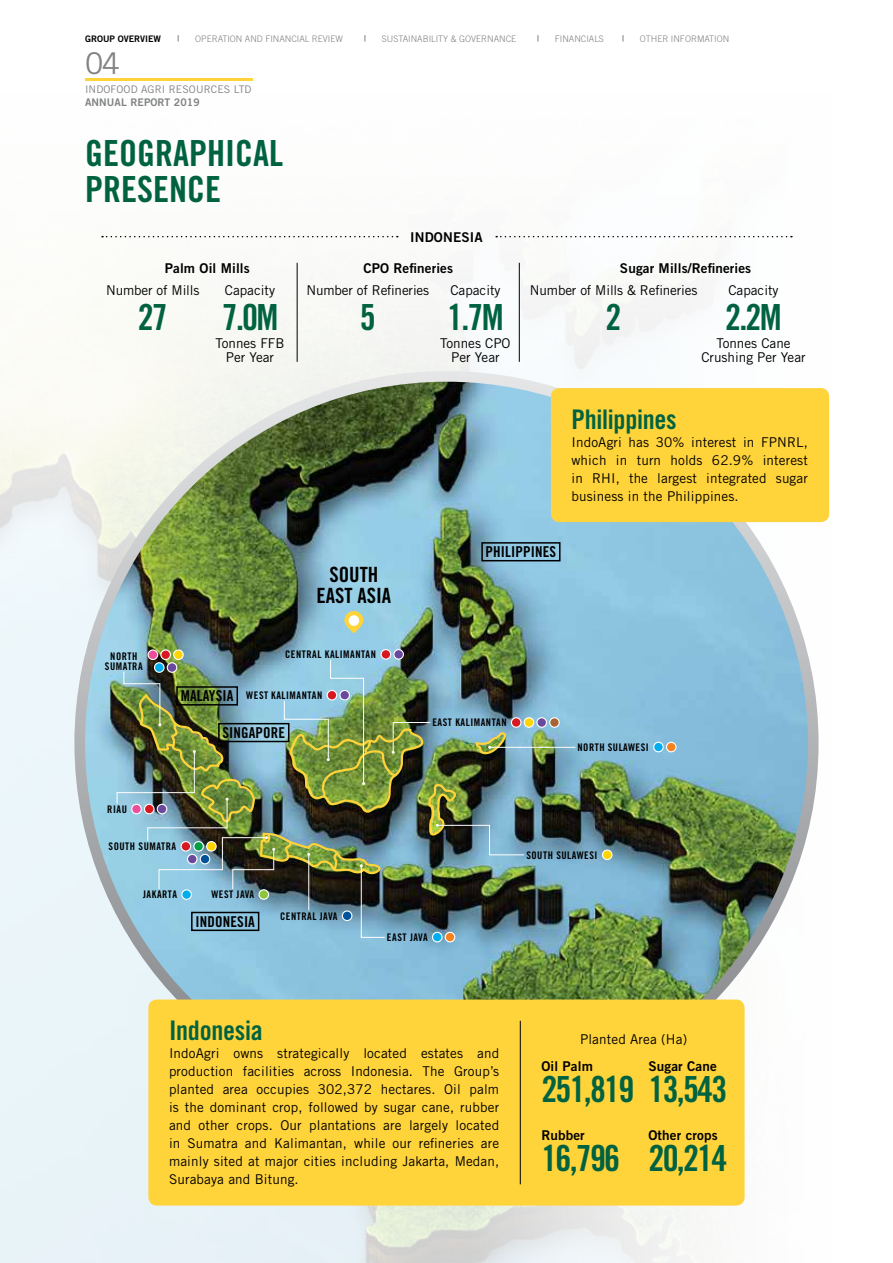
<style>
.page{position:relative;width:893px;height:1263px;background:#fff}
.page>*{position:absolute;margin:0;border:0;box-sizing:border-box;transform-origin:0 0}
.t1{font:36px/36px "Trade Gothic LT Std Bd Cn 20";color:#006240}
.t2{font:36px "Trade Gothic LT Std Bd Cn 20";letter-spacing:-.05em;color:#006240}
.t3{font:30px "Trade Gothic LT Std";color:#808284}
.t4{font:27px "Trade Gothic LT Std Bd Cn 20";letter-spacing:-.01em;color:#006240}
.t5{font:21px/21px "Trade Gothic LT Std Bd Cn 20";color:#000;text-align:center}
.t6{font:15px "Trade Gothic LT Std Bd Cn 20";letter-spacing:.01em;color:#000}
.t7{font:13.5px/18px "Trade Gothic LT Std";color:#000;text-align:center}
.t8{font:13.5px "Trade Gothic LT Std Bd 2";letter-spacing:.01em;color:#000}
.t9{font:10.5px/10.5px "Trade Gothic LT Std Bd Cn 20";letter-spacing:.05em;color:#000;text-align:center}
.t10{font:10.5px "Trade Gothic LT Std";letter-spacing:.01em;color:#808284}
.t11{font:10.5px "Trade Gothic LT Std Bd 2";letter-spacing:.01em;color:#808284}
.t12{font:300 9px "Trade Gothic LT Std";color:#808284}
.t13{font:9px "Trade Gothic LT Std Bd 2";color:#000}
</style>
<div class="page">
<img style="left:0;top:35px;width:830px;height:1228px">
<svg style="left:74px;top:371px;width:745px;height:744px;background:#c1c3c5"></svg>
<img style="left:85px;top:382px;width:723px;height:722px;border-radius:361px">
<div style="left:481px;top:542px;width:79px;height:19px;border:2px solid #000"></div>
<svg style="left:344px;top:611px;width:19px;height:22px"></svg>
<div style="left:349px;top:615px;width:10px;height:11px;background:#fff;border-radius:50%"></div>
<div style="left:148px;top:650px;width:10px;height:9px;background:#ee4d9b;border-radius:50%"></div>
<div style="left:148px;top:649px;width:10px;height:11px;border:1px solid #fff;border-radius:50%"></div>
<div style="left:161px;top:650px;width:9px;height:9px;background:#d71820;border-radius:50%"></div>
<div style="left:160px;top:649px;width:11px;height:11px;border:1px solid #fff;border-radius:50%"></div>
<svg style="left:174px;top:650px;width:9px;height:9px"></svg>
<div style="left:173px;top:649px;width:11px;height:11px;border:1px solid #fff;border-radius:50%"></div>
<div style="left:381px;top:650px;width:10px;height:9px;background:#d71820;border-radius:50%"></div>
<div style="left:381px;top:649px;width:10px;height:11px;border:1px solid #fff;border-radius:50%"></div>
<div style="left:524px;top:718px;width:10px;height:9px;background:#ffd400;border-radius:50%"></div>
<div style="left:524px;top:717px;width:10px;height:11px;border:1px solid #fff;border-radius:50%"></div>
<div style="left:602px;top:850px;width:10px;height:10px;background:#ffd400;border-radius:50%"></div>
<div style="left:602px;top:849px;width:10px;height:11px;border:1px solid #fff;border-radius:50%"></div>
<div style="left:666px;top:742px;width:10px;height:10px;background:#f5821f;border-radius:50%"></div>
<div style="left:666px;top:742px;width:10px;height:10px;border:1px solid #fff;border-radius:50%"></div>
<div style="left:654px;top:742px;width:9px;height:10px;background:#00aeef;border-radius:50%"></div>
<div style="left:653px;top:742px;width:11px;height:10px;border:1px solid #fff;border-radius:50%"></div>
<div style="left:394px;top:650px;width:9px;height:9px;background:#6a489d;border-radius:50%"></div>
<div style="left:393px;top:649px;width:11px;height:11px;border:1px solid #fff;border-radius:50%"></div>
<div style="left:537px;top:718px;width:9px;height:9px;background:#6a489d;border-radius:50%"></div>
<div style="left:536px;top:717px;width:11px;height:11px;border:1px solid #fff;border-radius:50%"></div>
<div style="left:550px;top:718px;width:9px;height:9px;background:#a76534;border-radius:50%"></div>
<div style="left:549px;top:717px;width:11px;height:11px;border:1px solid #fff;border-radius:50%"></div>
<hr style="left:490px;top:747px;width:85px;height:1px;background:#fff">
<div style="left:551px;top:388px;width:278px;height:134px;background:#ffd33a;border-radius:9px"></div>
<svg style="left:496px;top:236px;width:296px;height:1px"></svg>
<svg style="left:102px;top:236px;width:296px;height:1px"></svg>
<hr style="left:297px;top:263px;width:1px;height:99px;background:#000">
<hr style="left:519px;top:263px;width:1px;height:99px;background:#000">
<div style="left:148px;top:999px;width:597px;height:206px;background:#ffd33a;border-radius:9px"></div>
<hr style="left:520px;top:1021px;width:1px;height:163px;background:#000">
<img style="left:116px;top:659px;width:409px;height:438px">
<div style="left:218px;top:723px;width:71px;height:19px;border:2px solid #000"></div>
<hr style="left:85px;top:79px;width:167px;height:2px;background:#ffd33a">
<p class="t13" style="left:85px;top:33px;width:78px">GROUP OVERVIEW</p>
<p class="t12" style="left:195px;top:33px;width:149px">OPERATION AND FINANCIAL REVIEW</p>
<p class="t12" style="left:382px;top:33px;width:136px">SUSTAINABILITY &amp; GOVERNANCE</p>
<p class="t12" style="left:555px;top:33px;width:51px">FINANCIALS</p>
<p class="t12" style="left:640px;top:33px;width:91px">OTHER INFORMATION</p>
<h2 class="t3" style="left:85px;top:46px;width:37px">04</h2>
<p class="t10" style="left:85px;top:83px;width:168px">INDOFOOD AGRI RESOURCES LTD</p>
<p class="t11" style="left:85px;top:96px;width:116px">ANNUAL REPORT 2019</p>
<h1 class="t1" style="left:85px;top:135px;width:199px">GEOGRAPHICAL<br>PRESENCE</h1>
<p class="t8" style="left:410px;top:228px;width:74px">INDONESIA</p>
<p class="t8" style="left:165px;top:259px;width:86px">Palm Oil Mills</p>
<p class="t8" style="left:363px;top:259px;width:91px">CPO Refineries</p>
<p class="t8" style="left:620px;top:259px;width:133px">Sugar Mills/Refineries</p>
<p class="t7" style="left:106px;top:281px;width:95px">Number of Mills</p>
<h1 class="t1" style="left:138px;top:299px;width:32px">27</h1>
<p class="t7" style="left:225px;top:281px;width:52px">Capacity</p>
<h1 class="t1" style="left:222px;top:299px;width:58px">7.0M</h1>
<p class="t7" style="left:215px;top:337px;width:70px;line-height:13.5px">Tonnes FFB<br>Per Year</p>
<p class="t7" style="left:306px;top:281px;width:124px">Number of Refineries</p>
<h1 class="t1" style="left:360px;top:299px;width:17px">5</h1>
<p class="t7" style="left:450px;top:281px;width:52px">Capacity</p>
<h1 class="t1" style="left:447px;top:299px;width:58px">1.7M</h1>
<p class="t7" style="left:440px;top:337px;width:72px;line-height:13.5px">Tonnes CPO<br>Per Year</p>
<p class="t7" style="left:530px;top:281px;width:169px">Number of Mills &amp; Refineries</p>
<h1 class="t1" style="left:606px;top:299px;width:17px">2</h1>
<p class="t7" style="left:728px;top:281px;width:52px">Capacity</p>
<h1 class="t1" style="left:725px;top:299px;width:58px">2.2M</h1>
<p class="t7" style="left:701px;top:337px;width:106px;line-height:13.5px">Tonnes Cane<br>Crushing Per Year</p>
<h3 class="t5" style="left:317px;top:563px;width:76px">SOUTH<br>EAST ASIA</h3>
<h3 class="t4" style="left:571px;top:403px;width:107px">Philippines</h3>
<p class="t7" style="left:571px;top:433px;width:238px;text-align:justify">IndoAgri has 30% interest in FPNRL, which in turn holds 62.9% interest in RHI, the largest integrated sugar business in the Philippines.</p>
<p class="t6" style="left:486px;top:543px;width:72px">PHILIPPINES</p>
<p class="t9" style="left:105px;top:651px;width:39px">NORTH<br>SUMATRA</p>
<p class="t6" style="left:181px;top:687px;width:54px">MALAYSIA</p>
<p class="t9" style="left:285px;top:649px;width:92px">CENTRAL KALIMANTAN</p>
<p class="t9" style="left:246px;top:690px;width:78px">WEST KALIMANTAN</p>
<p class="t9" style="left:107px;top:804px;width:21px">RIAU</p>
<p class="t9" style="left:108px;top:841px;width:69px">SOUTH SUMATRA</p>
<p class="t6" style="left:222px;top:723px;width:64px">SINGAPORE</p>
<p class="t9" style="left:143px;top:889px;width:35px">JAKARTA</p>
<p class="t9" style="left:211px;top:889px;width:44px">WEST JAVA</p>
<p class="t6" style="left:195px;top:912px;width:61px">INDONESIA</p>
<p class="t9" style="left:280px;top:910px;width:59px">CENTRAL JAVA</p>
<p class="t9" style="left:432px;top:717px;width:76px">EAST KALIMANTAN</p>
<p class="t9" style="left:577px;top:742px;width:73px">NORTH SULAWESI</p>
<p class="t9" style="left:387px;top:932px;width:42px">EAST JAVA</p>
<p class="t9" style="left:526px;top:849px;width:73px">SOUTH SULAWESI</p>
<h3 class="t4" style="left:169px;top:1014px;width:95px">Indonesia</h3>
<p class="t7" style="left:169px;top:1044px;width:332px;text-align:justify">IndoAgri owns strategically located estates and production facilities across Indonesia. The Group’s planted area occupies 302,372 hectares. Oil palm is the dominant crop, followed by sugar cane, rubber and other crops. Our plantations are largely located in Sumatra and Kalimantan, while our refineries are mainly sited at major cities including Jakarta, Medan, Surabaya and Bitung.</p>
<p class="t7" style="left:580px;top:1030px;width:109px">Planted Area (Ha)</p>
<p class="t8" style="left:541px;top:1057px;width:53px">Oil Palm</p>
<h1 class="t2" style="left:541px;top:1067px;width:188px">251,819 13,543</h1>
<p class="t8" style="left:648px;top:1057px;width:70px">Sugar Cane</p>
<p class="t8" style="left:541px;top:1126px;width:45px">Rubber</p>
<h1 class="t1" style="left:541px;top:1140px;width:80px">16,796</h1>
<p class="t8" style="left:648px;top:1126px;width:71px">Other crops</p>
<h1 class="t1" style="left:648px;top:1140px;width:80px">20,214</h1>
</div>
